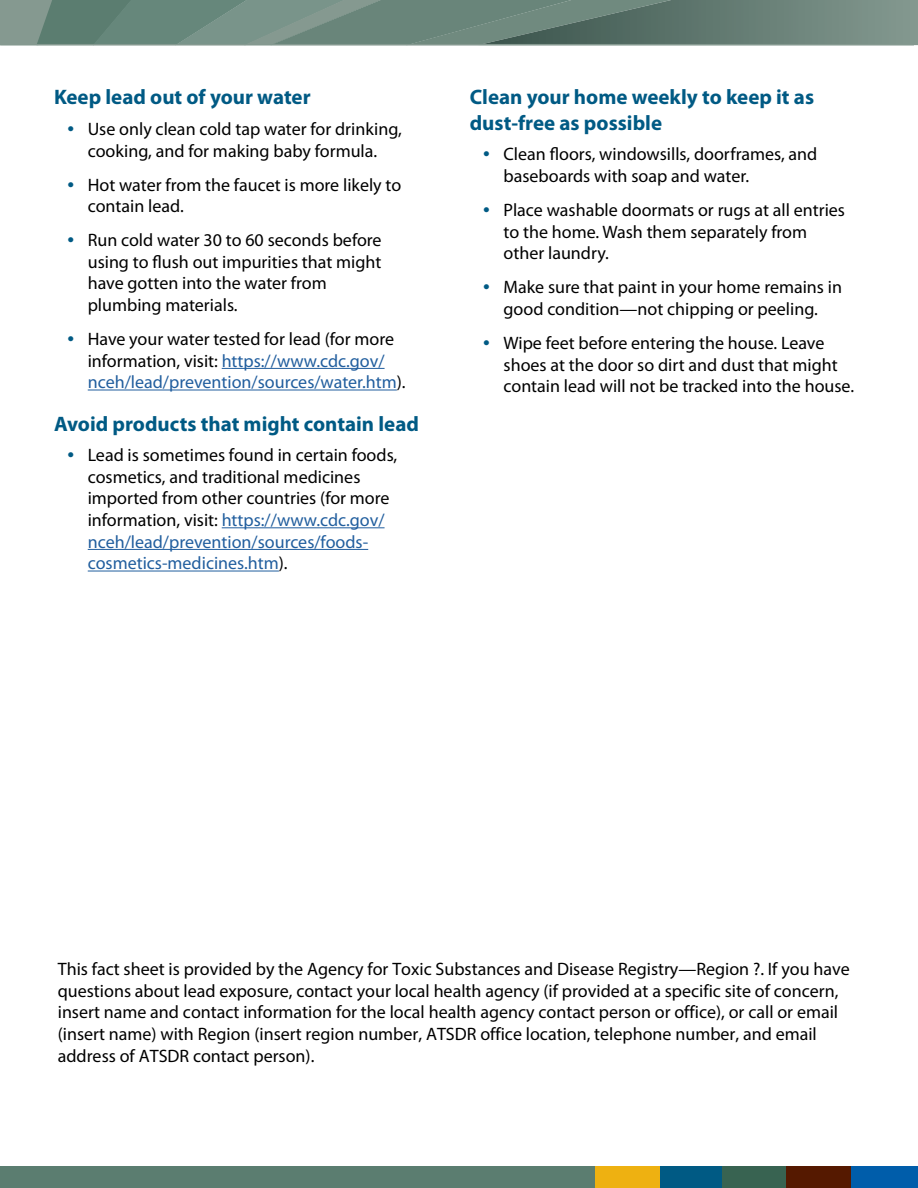
<style>
.page{position:relative;width:918px;height:1188px;background:#fff}
.page>*{position:absolute;margin:0;border:0;box-sizing:border-box;transform-origin:0 0}
.t1{font:700 21px/25.5px "Myriad Pro";color:#005a84}
.t2{font:18px/21.6px "Myriad Pro";color:#000}
.t3{font:18px/21.6px "Myriad Pro";color:#215e9e}
.s1{font-size:24px;color:#005a84}
.s2{color:#000}
.s3{color:#215e9e}
</style>
<div class="page">
<div style="left:0;top:1167px;width:597px;height:21px;background:#5b7d70"></div>
<div style="left:658px;top:1167px;width:65px;height:21px;background:#005a84"></div>
<div style="left:722px;top:1167px;width:65px;height:21px;background:#386351"></div>
<div style="left:787px;top:1167px;width:64px;height:21px;background:#551900"></div>
<div style="left:851px;top:1167px;width:67px;height:21px;background:#005daa"></div>
<div style="left:595px;top:1167px;width:64px;height:21px;background:#eeb111"></div>
<svg style="left:0;top:0;width:918px;height:45px;background:#6b857b"></svg>
<hr style="left:0;top:44px;width:914px;height:1px;background:#859990">
<hr style="left:222px;top:368px;width:163px;height:1px;background:#215e9e">
<hr style="left:88px;top:390px;width:309px;height:1px;background:#215e9e">
<hr style="left:222px;top:527px;width:163px;height:1px;background:#215e9e">
<hr style="left:88px;top:549px;width:280px;height:1px;background:#215e9e">
<hr style="left:88px;top:571px;width:191px;height:1px;background:#215e9e">
<p class="t1" style="left:54px;top:84px;width:258px">Keep lead out of your water</p>
<p class="t2" style="left:68px;top:118px;width:336px;text-align:center"><span class="s1">•</span> Use only clean cold tap water for drinking, cooking, and for making baby formula.</p>
<p class="t2" style="left:88px;top:173px;width:315px;text-indent:-20px"><span class="s1">•</span> Hot water from the faucet is more likely to contain lead.</p>
<p class="t2" style="left:88px;top:229px;width:295px;text-indent:-20px"><span class="s1">•</span> Run cold water 30 to 60 seconds before using to flush out impurities that might have gotten into the water from plumbing materials.</p>
<p class="t3" style="left:88px;top:328px;width:319px;text-indent:-20px"><span class="s1">•</span> <span class="s2">Have your water tested for lead (for more information, visit:</span> https://www.cdc.gov/ nceh/lead/prevention/sources/water.htm<span class="s2">).</span></p>
<p class="t1" style="left:54px;top:410px;width:366px">Avoid products that might contain lead</p>
<p class="t2" style="left:88px;top:444px;width:311px;text-indent:-20px"><span class="s1">•</span> Lead is sometimes found in certain foods, cosmetics, and traditional medicines imported from other countries (for more information, visit: <span class="s3">https://www.cdc.gov/ nceh/lead/prevention/sources/foods&shy;cosmetics-medicines.htm</span>).</p>
<p class="t1" style="left:470px;top:84px;width:346px">Clean your home weekly to keep it as dust-free as possible</p>
<p class="t2" style="left:504px;top:143px;width:315px;text-indent:-20px"><span class="s1">•</span> Clean floors, windowsills, doorframes, and baseboards with soap and water.</p>
<p class="t2" style="left:504px;top:199px;width:343px;text-indent:-20px"><span class="s1">•</span> Place washable doormats or rugs at all entries to the home. Wash them separately from other laundry.</p>
<p class="t2" style="left:483px;top:276px;width:360px;text-align:center"><span class="s1">•</span> Make sure that paint in your home remains in good condition—not chipping or peeling.</p>
<p class="t2" style="left:504px;top:332px;width:352px;text-indent:-20px"><span class="s1">•</span> Wipe feet before entering the house. Leave shoes at the door so dirt and dust that might contain lead will not be tracked into the house.</p>
<p class="t2" style="left:58px;top:958px;width:793px">This fact sheet is provided by the Agency for Toxic Substances and Disease Registry—Region ?. If you have questions about lead exposure, contact your local health agency (if provided at a specific site of concern, insert name and contact information for the local health agency contact person or office), or call or email (insert name) with Region (insert region number, ATSDR office location, telephone number, and email address of ATSDR contact person).</p>
</div>
